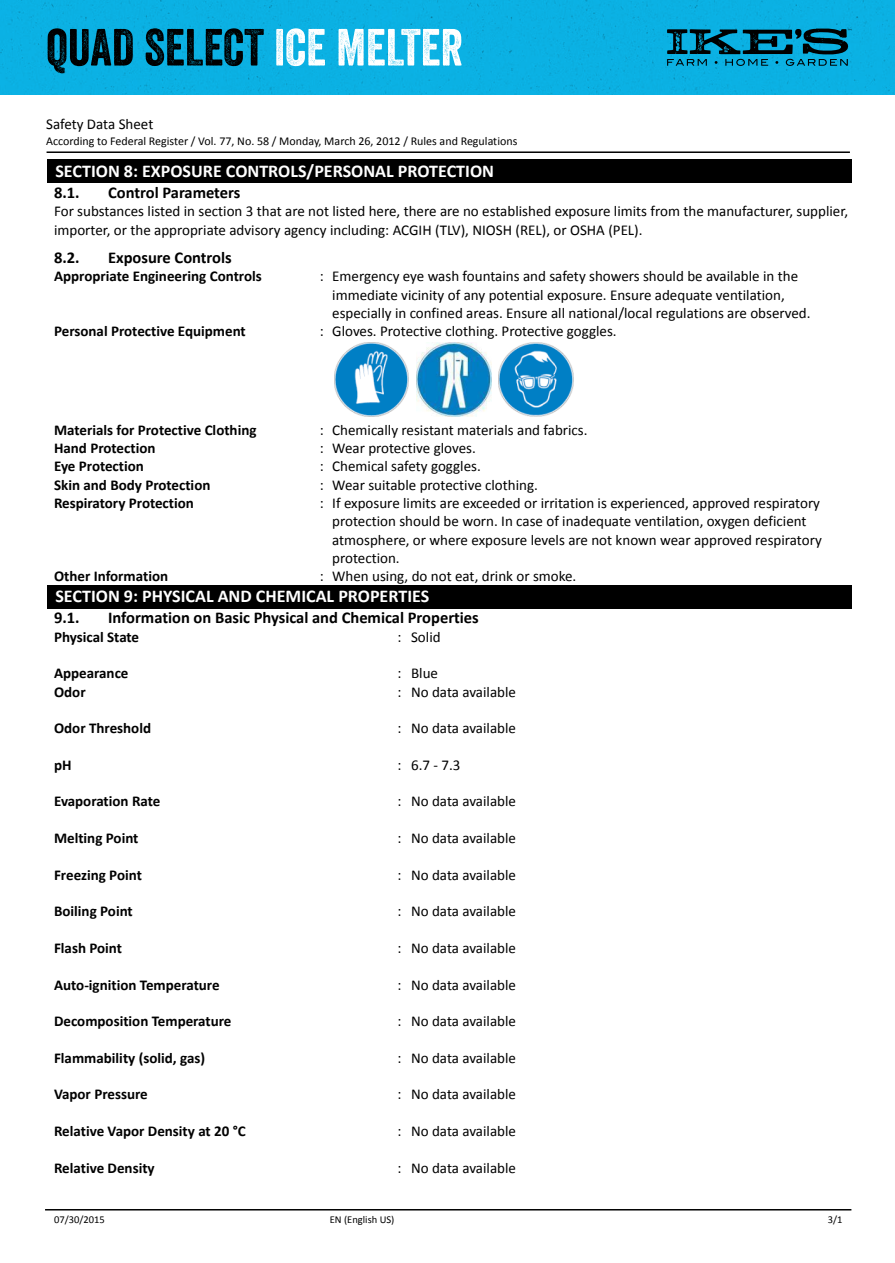
<style>
.page{position:relative;width:895px;height:1263px;background:#fff}
.page>*{position:absolute;margin:0;border:0;box-sizing:border-box;transform-origin:0 0}
.t1{font:50.55px "Veneer";color:#000}
.t2{font:700 18px "Calibri";color:#fff}
.t3{font:700 16.5px "Calibri";color:#000}
.t4{font:15px/18.3px "Calibri";color:#000}
.t5{font:700 15px "Calibri";color:#000}
.t6{font:12px "Calibri";color:#000}
.t7{font:10.5px "Calibri";color:#000}
.s1{color:#fff}
</style>
<div class="page">
<div style="left:47px;top:160px;width:803px;height:23px;background:#000"></div>
<div style="left:47px;top:585px;width:803px;height:23px;background:#000"></div>
<hr style="left:47px;top:151px;width:802px;height:2px;background:#000">
<hr style="left:45px;top:1209px;width:806px;height:1px;background:#000">
<img style="left:334px;top:342px;width:74px;height:74px">
<img style="left:416px;top:342px;width:75px;height:74px">
<img style="left:498px;top:342px;width:75px;height:74px">
<div style="left:0;top:0;width:894px;height:94px;background:#0bb1e3"></div>
<svg style="left:666px;top:29px;width:184px;height:37px;background:#066c8b"></svg>
<h1 class="t1" style="left:46px;top:16px;width:418px">QUAD SELECT <span class="s1">ICE MELTER</span></h1>
<p class="t4" style="left:46px;top:115px;width:109px">Safety Data Sheet</p>
<p class="t6" style="left:46px;top:135px;width:472px">According to Federal Register / Vol. 77, No. 58 / Monday, March 26, 2012 / Rules and Regulations</p>
<p class="t2" style="left:55px;top:162px;width:440px">SECTION 8: EXPOSURE CONTROLS/PERSONAL PROTECTION</p>
<p class="t3" style="left:54px;top:183px;width:27px">8.1.</p>
<p class="t3" style="left:108px;top:183px;width:134px">Control Parameters</p>
<p class="t4" style="left:54px;top:202px;width:795px">For substances listed in section 3 that are not listed here, there are no established exposure limits from the manufacturer, supplier, importer, or the appropriate advisory agency including: ACGIH (TLV), NIOSH (REL), or OSHA (PEL).</p>
<p class="t3" style="left:54px;top:248px;width:27px">8.2.</p>
<p class="t3" style="left:108px;top:248px;width:125px">Exposure Controls</p>
<p class="t5" style="left:54px;top:268px;width:209px">Appropriate Engineering Controls</p>
<p class="t4" style="left:332px;top:267px;width:479px;text-indent:-12px">: Emergency eye wash fountains and safety showers should be available in the immediate vicinity of any potential exposure. Ensure adequate ventilation, especially in confined areas. Ensure all national/local regulations are observed.</p>
<p class="t5" style="left:54px;top:323px;width:193px">Personal Protective Equipment</p>
<p class="t4" style="left:320px;top:322px;width:298px">: Gloves. Protective clothing. Protective goggles.</p>
<p class="t5" style="left:54px;top:422px;width:204px">Materials for Protective Clothing</p>
<p class="t4" style="left:320px;top:421px;width:269px">: Chemically resistant materials and fabrics.</p>
<p class="t5" style="left:54px;top:440px;width:103px">Hand Protection</p>
<p class="t4" style="left:320px;top:439px;width:157px">: Wear protective gloves.</p>
<p class="t5" style="left:54px;top:459px;width:91px">Eye Protection</p>
<p class="t4" style="left:320px;top:457px;width:162px">: Chemical safety goggles.</p>
<p class="t5" style="left:54px;top:477px;width:158px">Skin and Body Protection</p>
<p class="t4" style="left:320px;top:476px;width:219px">: Wear suitable protective clothing.</p>
<p class="t5" style="left:54px;top:495px;width:141px">Respiratory Protection</p>
<p class="t4" style="left:332px;top:494px;width:491px;text-indent:-12px">: If exposure limits are exceeded or irritation is experienced, approved respiratory protection should be worn. In case of inadequate ventilation, oxygen deficient atmosphere, or where exposure levels are not known wear approved respiratory protection.</p>
<p class="t5" style="left:54px;top:568px;width:115px">Other Information</p>
<p class="t4" style="left:320px;top:567px;width:258px">: When using, do not eat, drink or smoke.</p>
<p class="t2" style="left:55px;top:587px;width:375px">SECTION 9: PHYSICAL AND CHEMICAL PROPERTIES</p>
<p class="t3" style="left:54px;top:609px;width:27px">9.1.</p>
<p class="t3" style="left:108px;top:609px;width:372px">Information on Basic Physical and Chemical Properties</p>
<p class="t5" style="left:54px;top:629px;width:87px">Physical State</p>
<p class="t4" style="left:397px;top:628px;width:45px">: Solid</p>
<p class="t5" style="left:54px;top:665px;width:76px">Appearance</p>
<p class="t4" style="left:397px;top:664px;width:42px">: Blue</p>
<p class="t5" style="left:54px;top:684px;width:33px">Odor</p>
<p class="t4" style="left:397px;top:683px;width:120px">: No data available</p>
<p class="t5" style="left:54px;top:720px;width:98px">Odor Threshold</p>
<p class="t4" style="left:397px;top:719px;width:120px">: No data available</p>
<p class="t5" style="left:54px;top:757px;width:19px">pH</p>
<p class="t4" style="left:397px;top:756px;width:64px">: 6.7 - 7.3</p>
<p class="t5" style="left:54px;top:794px;width:108px">Evaporation Rate</p>
<p class="t4" style="left:397px;top:792px;width:120px">: No data available</p>
<p class="t5" style="left:54px;top:830px;width:86px">Melting Point</p>
<p class="t4" style="left:397px;top:829px;width:120px">: No data available</p>
<p class="t5" style="left:54px;top:867px;width:89px">Freezing Point</p>
<p class="t4" style="left:397px;top:866px;width:120px">: No data available</p>
<p class="t5" style="left:54px;top:903px;width:80px">Boiling Point</p>
<p class="t4" style="left:397px;top:902px;width:120px">: No data available</p>
<p class="t5" style="left:54px;top:940px;width:69px">Flash Point</p>
<p class="t4" style="left:397px;top:939px;width:120px">: No data available</p>
<p class="t5" style="left:54px;top:977px;width:167px">Auto-ignition Temperature</p>
<p class="t4" style="left:397px;top:976px;width:120px">: No data available</p>
<p class="t5" style="left:54px;top:1013px;width:179px">Decomposition Temperature</p>
<p class="t4" style="left:397px;top:1012px;width:120px">: No data available</p>
<p class="t5" style="left:54px;top:1050px;width:152px">Flammability (solid, gas)</p>
<p class="t4" style="left:397px;top:1049px;width:120px">: No data available</p>
<p class="t5" style="left:54px;top:1087px;width:95px">Vapor Pressure</p>
<p class="t4" style="left:397px;top:1085px;width:120px">: No data available</p>
<p class="t5" style="left:54px;top:1123px;width:193px">Relative Vapor Density at 20 °C</p>
<p class="t4" style="left:397px;top:1122px;width:120px">: No data available</p>
<p class="t5" style="left:54px;top:1160px;width:102px">Relative Density</p>
<p class="t4" style="left:397px;top:1159px;width:120px">: No data available</p>
<p class="t7" style="left:54px;top:1214px;width:52px">07/30/2015</p>
<p class="t7" style="left:329px;top:1214px;width:66px">EN (English US)</p>
<p class="t7" style="left:827px;top:1214px;width:16px">3/1</p>
</div>
